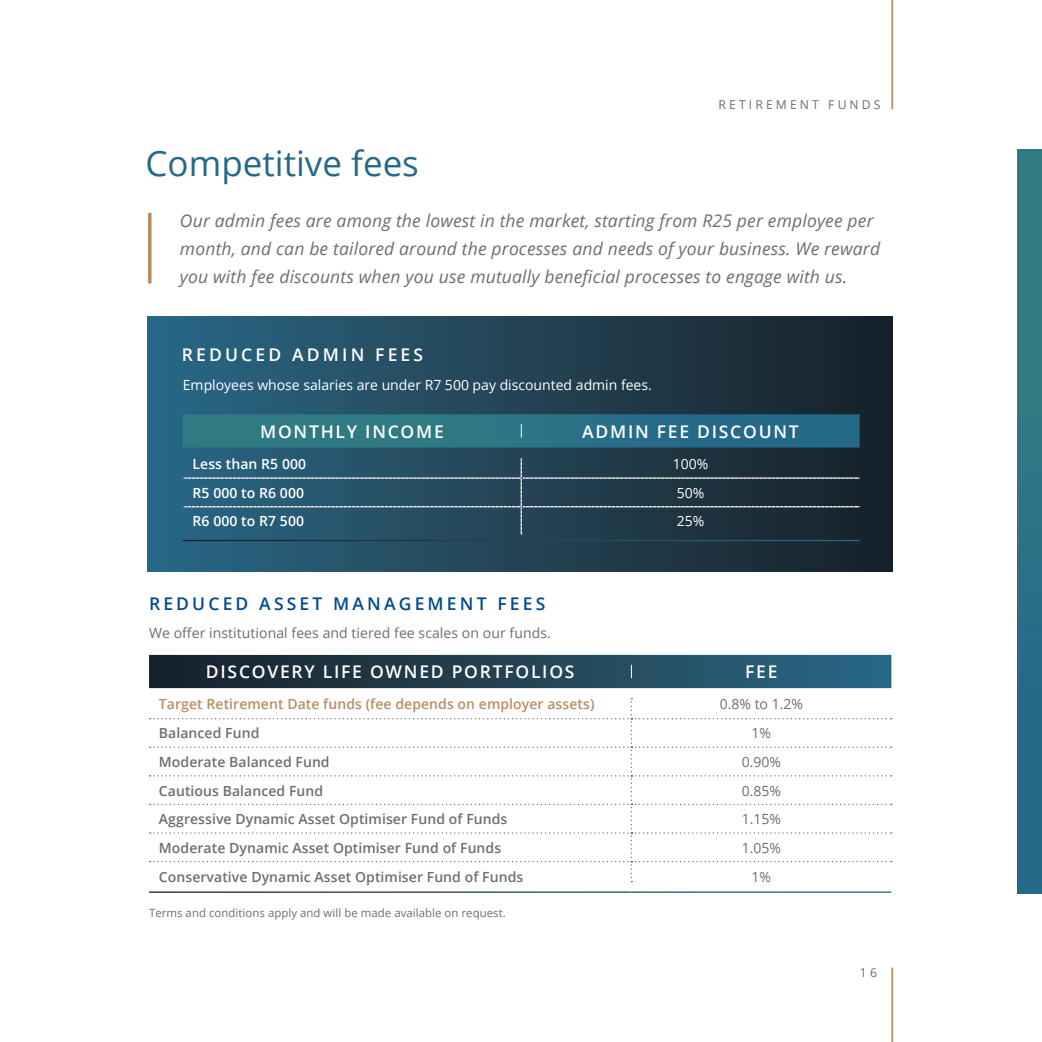
<style>
.page{position:relative;width:1042px;height:1042px;background:#fff}
.page>*{position:absolute;margin:0;border:0;box-sizing:border-box;transform-origin:0 0}
.t1{font:35px "Open Sans";color:#256989}
.t2{font:italic 17.5px/28px "Open Sans";letter-spacing:.01em;color:#6d6e71}
.t3{font:600 17.5px "Open Sans";letter-spacing:.1em;color:#fff}
.t4{font:600 17.5px "Open Sans";letter-spacing:.18em;color:#004b8d}
.t5{font:600 17.5px "Open Sans";letter-spacing:.18em;color:#fff}
.t6{font:600 14px "Open Sans";letter-spacing:.005em;color:#6d6e71}
.t7{font:14px "Open Sans";letter-spacing:.005em;color:#6d6e71}
.t8{font:14px "Open Sans";color:#fff}
.t9{font:600 14px "Open Sans";letter-spacing:.005em;color:#ba8c60}
.t10{font:600 14px "Open Sans";letter-spacing:.005em;color:#fff}
.t11{font:12.25px "Open Sans";letter-spacing:.25em;color:#6d6e71}
.t12{font:11.38px "Open Sans";letter-spacing:.005em;color:#6d6e71}
</style>
<div class="page">
<div style="left:148px;top:317px;width:744px;height:255px;background:linear-gradient(to right,#2b6885,#192128)"></div>
<svg style="left:183px;top:414px;width:676px;height:33px;background:#2b7285"></svg>
<svg style="left:183px;top:457px;width:677px;height:78px;background:#29495a"></svg>
<hr style="left:183px;top:540px;width:338px;height:1px;background:#fff">
<hr style="left:521px;top:540px;width:338px;height:1px;background:#fff">
<svg style="left:148px;top:213px;width:4px;height:70px"></svg>
<svg style="left:149px;top:655px;width:742px;height:33px;background:#224456"></svg>
<svg style="left:150px;top:698px;width:742px;height:184px"></svg>
<hr style="left:891px;top:0;width:2px;height:109px;background:#ba8c60">
<hr style="left:891px;top:967px;width:2px;height:75px;background:#ba8c60">
<div style="left:1017px;top:149px;width:25px;height:744px;background:#2c7487"></div>
<p class="t11" style="left:718px;top:96px;width:164px">RETIREMENT FUNDS</p>
<h1 class="t1" style="left:146px;top:139px;width:275px">Competitive fees</h1>
<p class="t2" style="left:180px;top:206px;width:701px">Our admin fees are among the lowest in the market, starting from R25 per employee per month, and can be tailored around the processes and needs of your business. We reward you with fee discounts when you use mutually beneficial processes to engage with us.</p>
<p class="t5" style="left:182px;top:343px;width:243px">REDUCED ADMIN FEES</p>
<p class="t8" style="left:183px;top:375px;width:470px">Employees whose salaries are under R7 500 pay discounted admin fees.</p>
<p class="t3" style="left:260px;top:419px;width:185px">MONTHLY INCOME</p>
<p class="t3" style="left:582px;top:419px;width:218px">ADMIN FEE DISCOUNT</p>
<p class="t10" style="left:193px;top:454px;width:115px">Less than R5 000</p>
<p class="t8" style="left:673px;top:454px;width:37px">100%</p>
<p class="t10" style="left:193px;top:483px;width:113px">R5 000 to R6 000</p>
<p class="t8" style="left:677px;top:483px;width:29px">50%</p>
<p class="t10" style="left:193px;top:512px;width:113px">R6 000 to R7 500</p>
<p class="t8" style="left:677px;top:512px;width:29px">25%</p>
<p class="t4" style="left:149px;top:591px;width:398px">REDUCED ASSET MANAGEMENT FEES</p>
<p class="t7" style="left:149px;top:624px;width:403px">We offer institutional fees and tiered fee scales on our funds.</p>
<p class="t3" style="left:206px;top:660px;width:370px">DISCOVERY LIFE OWNED PORTFOLIOS</p>
<p class="t3" style="left:745px;top:660px;width:34px">FEE</p>
<p class="t9" style="left:159px;top:694px;width:437px">Target Retirement Date funds (fee depends on employer assets)</p>
<p class="t7" style="left:720px;top:694px;width:85px">0.8% to 1.2%</p>
<p class="t6" style="left:159px;top:723px;width:102px">Balanced Fund</p>
<p class="t7" style="left:751px;top:723px;width:21px">1%</p>
<p class="t6" style="left:159px;top:752px;width:172px">Moderate Balanced Fund</p>
<p class="t7" style="left:742px;top:752px;width:41px">0.90%</p>
<p class="t6" style="left:159px;top:781px;width:166px">Cautious Balanced Fund</p>
<p class="t7" style="left:742px;top:781px;width:41px">0.85%</p>
<p class="t6" style="left:159px;top:809px;width:350px">Aggressive Dynamic Asset Optimiser Fund of Funds</p>
<p class="t7" style="left:742px;top:809px;width:41px">1.15%</p>
<p class="t6" style="left:159px;top:838px;width:344px">Moderate Dynamic Asset Optimiser Fund of Funds</p>
<p class="t7" style="left:742px;top:838px;width:41px">1.05%</p>
<p class="t6" style="left:159px;top:867px;width:366px">Conservative Dynamic Asset Optimiser Fund of Funds</p>
<p class="t7" style="left:751px;top:867px;width:21px">1%</p>
<p class="t12" style="left:149px;top:905px;width:358px">Terms and conditions apply and will be made available on request.</p>
<p class="t11" style="left:860px;top:964px;width:19px">16</p>
</div>
